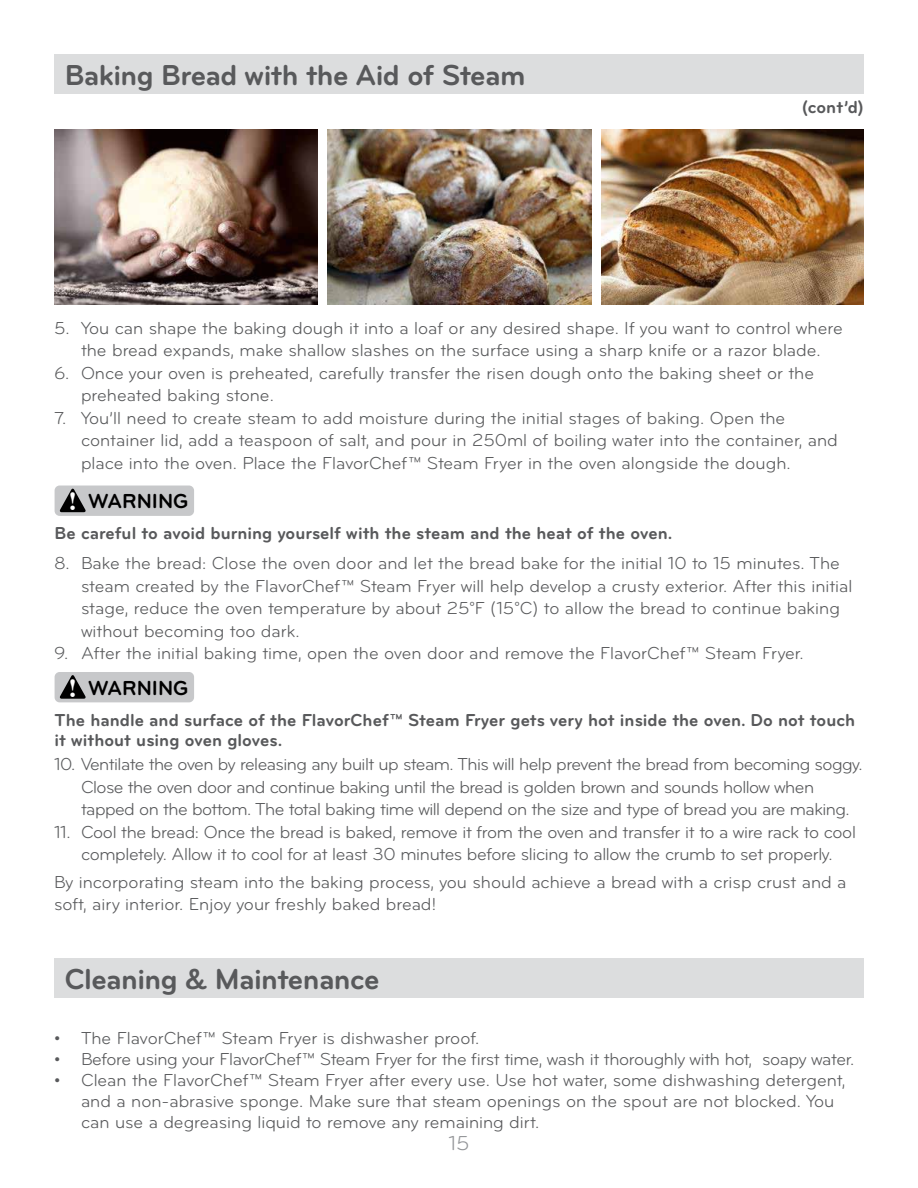
<style>
.page{position:relative;width:918px;height:1188px;background:#fff}
.page>*{position:absolute;margin:0;border:0;box-sizing:border-box;transform-origin:0 0}
.t1{font:700 30px "Bryant";letter-spacing:-.02em;color:#58595b}
.t2{font:700 21px "Bryant";color:#000}
.t3{font:21px "Bryant";color:#939598}
.t4{font:18px/22.5px "Bryant";color:#58595b}
.t5{font:18px/22.5px "Bryant";letter-spacing:-.02em;color:#58595b;text-align:center}
.t6{font:18px/22.5px "Bryant";letter-spacing:-.03em;color:#58595b}
.t7{font:700 18px/19.5px "Bryant";color:#58595b}
.s1{font-family:"Times";font-size:25.8px;color:#fff}
</style>
<div class="page">
<div style="left:54px;top:958px;width:810px;height:40px;background:#dcddde"></div>
<div style="left:54px;top:54px;width:810px;height:40px;background:#dcddde"></div>
<img style="left:54px;top:130px;width:263px;height:175px">
<img style="left:328px;top:129px;width:263px;height:176px">
<img style="left:602px;top:130px;width:262px;height:175px">
<div style="left:55px;top:486px;width:139px;height:30px;background:#c7c8ca;border-radius:5px"></div>
<svg style="left:59px;top:488px;width:27px;height:24px"></svg>
<div style="left:55px;top:672px;width:139px;height:30px;background:#c7c8ca;border-radius:5px"></div>
<svg style="left:59px;top:675px;width:27px;height:24px"></svg>
<h1 class="t1" style="left:65px;top:56px;width:462px">Baking Bread with the Aid of Steam</h1>
<p class="t7" style="left:802px;top:97px;width:64px">(cont’d)</p>
<p class="t4" style="left:54px;top:317px;width:790px;text-align:center">5. You can shape the baking dough it into a loaf or any desired shape. If you want to control where the bread expands, make shallow slashes on the surface using a sharp knife or a razor blade.</p>
<p class="t4" style="left:81px;top:362px;width:735px;text-indent:-27px">6. Once your oven is preheated, carefully transfer the risen dough onto the baking sheet or the preheated baking stone.</p>
<p class="t4" style="left:81px;top:407px;width:758px;text-indent:-27px">7. You’ll need to create steam to add moisture during the initial stages of baking. Open the container lid, add a teaspoon of salt, and pour in 250ml of boiling water into the container, and place into the oven. Place the FlavorChef™ Steam Fryer in the oven alongside the dough.</p>
<p class="t2" style="left:68px;top:488px;width:121px"><span class="s1">!</span> WARNING</p>
<p class="t7" style="left:55px;top:524px;width:619px">Be careful to avoid burning yourself with the steam and the heat of the oven.</p>
<p class="t4" style="left:81px;top:552px;width:773px;text-indent:-27px">8. Bake the bread: Close the oven door and let the bread bake for the initial 10 to 15 minutes. The steam created by the FlavorChef™ Steam Fryer will help develop a crusty exterior. After this initial stage, reduce the oven temperature by about 25°F (15°C) to allow the bread to continue baking without becoming too dark.</p>
<p class="t4" style="left:54px;top:642px;width:751px">9. After the initial baking time, open the oven door and remove the FlavorChef™ Steam Fryer.</p>
<p class="t2" style="left:68px;top:675px;width:121px"><span class="s1">!</span> WARNING</p>
<p class="t7" style="left:55px;top:710px;width:802px">The handle and surface of the FlavorChef™ Steam Fryer gets very hot inside the oven. Do not touch it without using oven gloves.</p>
<p class="t6" style="left:81px;top:753px;width:783px;text-indent:-27px">10. Ventilate the oven by releasing any built up steam. This will help prevent the bread from becoming soggy.<br>Close the oven door and continue baking until the bread is golden brown and sounds hollow when tapped on the bottom. The total baking time will depend on the size and type of bread you are making.</p>
<p class="t5" style="left:54px;top:821px;width:804px">11. Cool the bread: Once the bread is baked, remove it from the oven and transfer it to a wire rack to cool completely. Allow it to cool for at least 30 minutes before slicing to allow the crumb to set properly.</p>
<p class="t4" style="left:54px;top:871px;width:794px">By incorporating steam into the baking process, you should achieve a bread with a crisp crust and a soft, airy interior. Enjoy your freshly baked bread!</p>
<h1 class="t1" style="left:65px;top:961px;width:316px">Cleaning &amp; Maintenance</h1>
<p class="t4" style="left:54px;top:1026px;width:427px">• The FlavorChef™ Steam Fryer is dishwasher proof.</p>
<p class="t5" style="left:54px;top:1047px;width:802px">• Before using your FlavorChef™ Steam Fryer for the first time, wash it thoroughly with hot, soapy water.</p>
<p class="t4" style="left:81px;top:1069px;width:766px;line-height:21px;text-indent:-27px">• Clean the FlavorChef™ Steam Fryer after every use. Use hot water, some dishwashing detergent, and a non-abrasive sponge. Make sure that steam openings on the spout are not blocked. You can use a degreasing liquid to remove any remaining dirt.</p>
<p class="t3" style="left:449px;top:1130px;width:22px">15</p>
</div>
